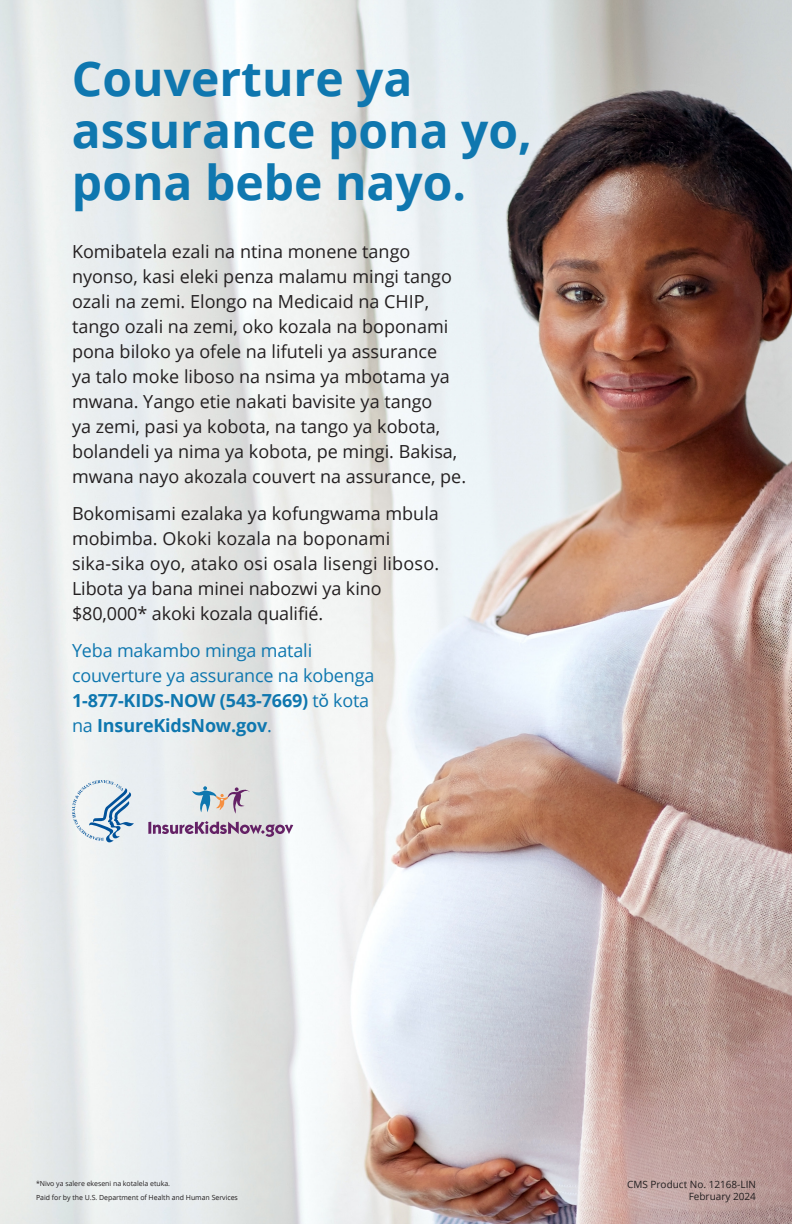
<style>
.page{position:relative;width:792px;height:1224px;background:#fff}
.page>*{position:absolute;margin:0;border:0;box-sizing:border-box;transform-origin:0 0}
.t1{font:700 48px/52px "Open Sans";color:#0f77af}
.text{font:18px/25px "Open Sans";color:#231f20}
.text_-_blue{font:18px/25px "Open Sans";letter-spacing:-.01em;color:#0f77af}
.body{font:10px/12px "Open Sans";color:#231f20;text-align:right}
.body-2{font:7px "Open Sans";letter-spacing:-.005em;color:#231f20}
.s1{font-weight:700}
.s2{font-family:"Arial"}
</style>
<div class="page">
<img style="left:0;top:0;width:792px;height:1224px">
<svg style="left:72px;top:780px;width:62px;height:63px"></svg>
<svg style="left:192px;top:786px;width:58px;height:28px"></svg>
<svg style="left:148px;top:821px;width:145px;height:16px"></svg>
<h1 class="t1" style="left:72px;top:51px;width:462px">Couverture ya assurance pona yo, pona bebe nayo.</h1>
<p class="text" style="left:72px;top:238px;width:396px">Komibatela ezali na ntina monene tango nyonso, kasi eleki penza malamu mingi tango ozali na zemi. Elongo na Medicaid na CHIP, tango ozali na zemi, oko kozala na boponami pona biloko ya ofele na lifuteli ya assurance<br>ya talo moke liboso na nsima ya mbotama ya mwana. Yango etie nakati bavisite ya tango<br>ya zemi, pasi ya kobota, na tango ya kobota, bolandeli ya nima ya kobota, pe mingi. Bakisa, mwana nayo akozala couvert na assurance, pe.</p>
<p class="text" style="left:72px;top:500px;width:369px">Bokomisami ezalaka ya kofungwama mbula mobimba. Okoki kozala na boponami sika-sika oyo, atako osi osala lisengi liboso.<br>Libota ya bana minei nabozwi ya kino $80,000* akoki kozala qualifié.</p>
<p class="text_-_blue" style="left:72px;top:637px;width:304px">Yeba makambo minga matali couverture ya assurance na kobenga<br><span class="s1">1-877-KIDS-NOW (543-7669)</span> t<span class="s2">ǒ</span> kota na <span class="s1">InsureKidsNow.gov</span>.</p>
<p class="body-2" style="left:36px;top:1178px;width:136px">*Nivo ya salere ekeseni na kotalela etuka.</p>
<p class="body-2" style="left:36px;top:1193px;width:203px">Paid for by the U.S. Department of Health and Human Services</p>
<p class="body" style="left:627px;top:1178px;width:130px">CMS Product No. 12168-LIN<br>February 2024</p>
</div>
